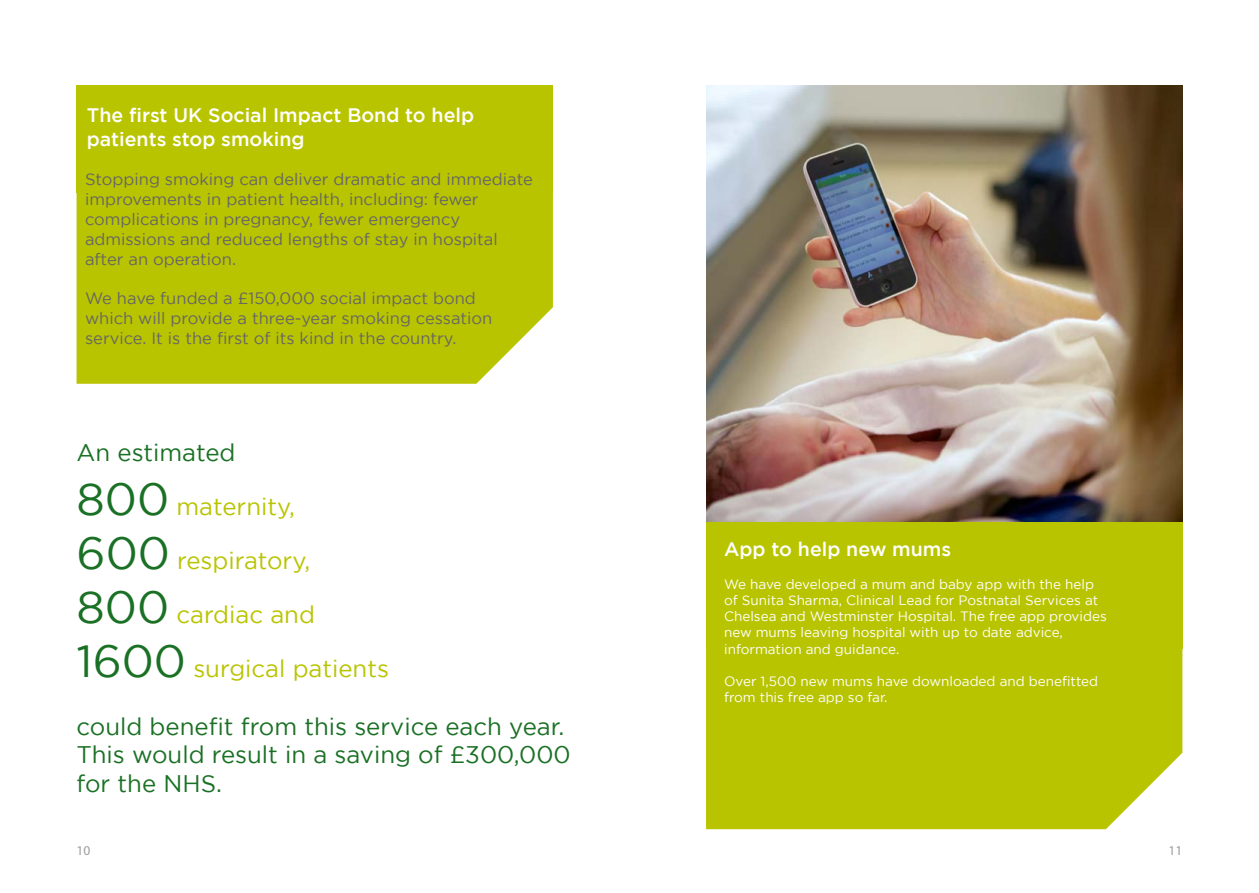
<style>
.page{position:relative;width:1259px;height:893px;background:#fff}
.page>*{position:absolute;margin:0;border:0;box-sizing:border-box;transform-origin:0 0}
.t1{font:24px/28.8px "Gotham";color:#1a7024}
.t2{font:24px "Gotham";color:#b9c400}
.t3{font:500 19.5px/23.4px "Gotham";color:#fff}
.t4{font:16.5px/19.8px "Gotham";color:#666}
.t5{font:13.5px/16.2px "Gotham";color:#fff}
.t6{font:13.5px "Myriad Pro";color:#9d9d9c}
.s1{font-size:45px;color:#1a7024}
</style>
<div class="page">
<div style="left:77px;top:192px;width:476px;height:192px;background:#b9c400"></div>
<img style="left:706px;top:85px;width:476px;height:437px">
<div style="left:77px;top:85px;width:476px;height:107px;background:#b9c400"></div>
<div style="left:706px;top:522px;width:476px;height:127px;background:#b9c400"></div>
<div style="left:706px;top:649px;width:476px;height:180px;background:#b9c400"></div>
<p class="t3" style="left:87px;top:103px;width:389px">The first UK Social Impact Bond to help patients stop smoking</p>
<p class="t4" style="left:85px;top:169px;width:449px">Stopping smoking can deliver dramatic and immediate improvements in patient health, including: fewer complications in pregnancy, fewer emergency admissions and reduced lengths of stay in hospital after an operation.</p>
<p class="t4" style="left:85px;top:288px;width:409px">We have funded a £150,000 social impact bond which will provide a three-year smoking cessation service. It is the first of its kind in the country.</p>
<h1 class="t1" style="left:77px;top:438px;width:160px">An estimated</h1>
<h1 class="t2" style="left:77px;top:493px;width:220px"><span class="s1">800</span> maternity,</h1>
<h1 class="t2" style="left:77px;top:547px;width:235px"><span class="s1">600</span> respiratory,</h1>
<h1 class="t2" style="left:77px;top:601px;width:240px"><span class="s1">800</span> cardiac and</h1>
<h1 class="t2" style="left:77px;top:655px;width:314px"><span class="s1">1600</span> surgical patients</h1>
<h1 class="t1" style="left:77px;top:711px;width:496px">could benefit from this service each year.<br>This would result in a saving of £300,000 for the NHS.</h1>
<p class="t3" style="left:724px;top:537px;width:229px">App to help new mums</p>
<p class="t5" style="left:724px;top:576px;width:384px">We have developed a mum and baby app with the help of Sunita Sharma, Clinical Lead for Postnatal Services at Chelsea and Westminster Hospital. The free app provides new mums leaving hospital with up to date advice, information and guidance.</p>
<p class="t5" style="left:724px;top:673px;width:376px">Over 1,500 new mums have downloaded and benefitted from this free app so far.</p>
<p class="t6" style="left:77px;top:842px;width:15px">10</p>
<p class="t6" style="left:1168px;top:842px;width:15px">11</p>
</div>
